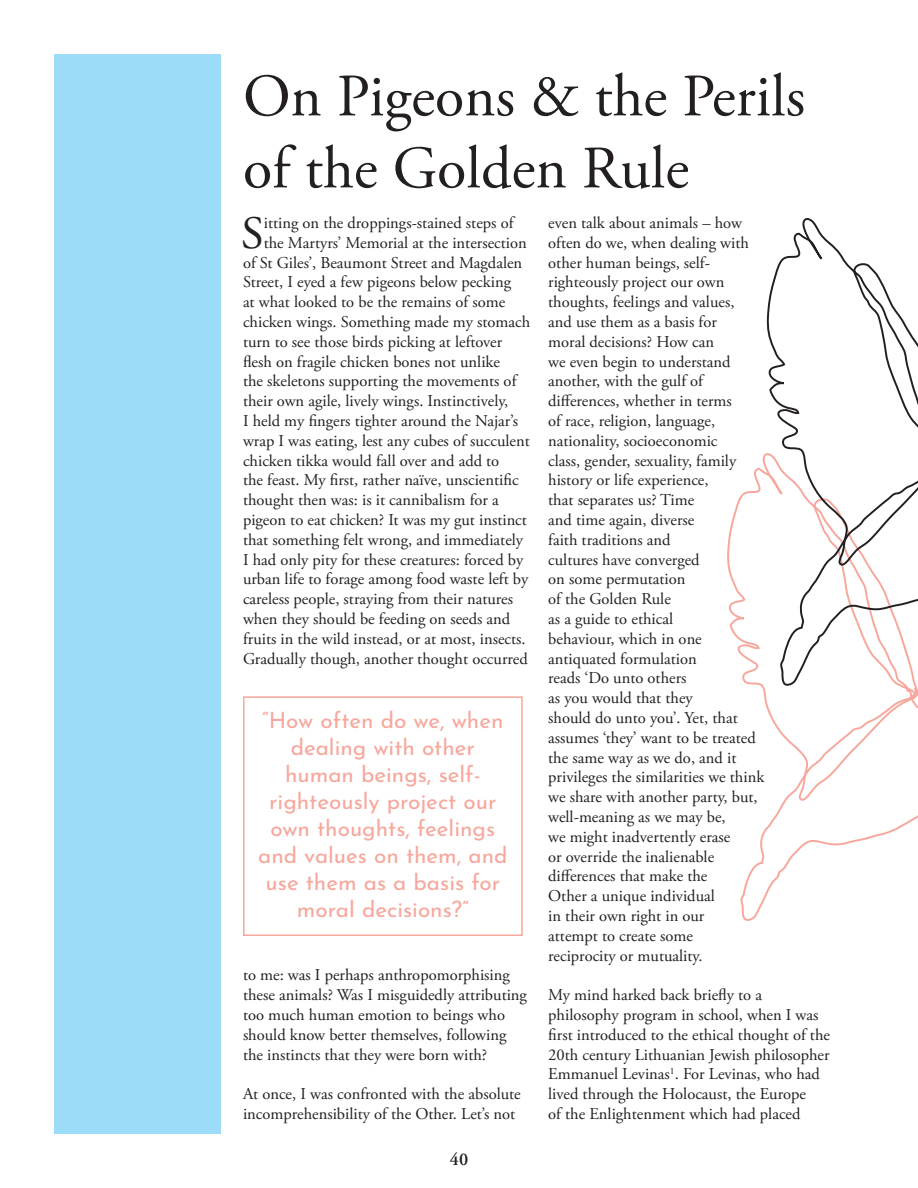
<style>
.page{position:relative;width:918px;height:1188px;background:#fff}
.page>*{position:absolute;margin:0;border:0;box-sizing:border-box;transform-origin:0 0}
.t1{font:60px/72px "Adobe Garamond Pro";color:#231f20}
.t2{font:46.35px "Adobe Garamond Pro";color:#231f20}
.t3{font:22.5px/27px "Josefin Sans";color:#f7a79c;text-align:center}
.t4{font:600 18px "Adobe Garamond Pro";color:#231f20}
.t5{font:16.5px/19.8px "Adobe Garamond Pro";color:#231f20}
</style>
<div class="page">
<div style="left:54px;top:54px;width:166px;height:1080px;background:#9cdcf8"></div>
<svg style="left:727px;top:453px;width:191px;height:468px"></svg>
<svg style="left:766px;top:218px;width:152px;height:473px"></svg>
<div style="left:243px;top:696px;width:280px;height:240px;border:2px solid #f7a79c"></div>
<div style="left:785px;top:873px;width:100px;height:63px;background:#fff"></div>
<h1 class="t1" style="left:243px;top:62px;width:564px">On Pigeons &amp; the Perils of the Golden Rule</h1>
<h2 class="t2" style="left:241px;top:205px;width:24px">S</h2>
<p class="t5" style="left:264px;top:213px;width:251px">itting on the droppings-stained steps of</p>
<p class="t5" style="left:264px;top:233px;width:265px">the Martyrs’ Memorial at the intersection</p>
<p class="t5" style="left:243px;top:253px;width:281px">of St Giles’, Beaumont Street and Magdalen</p>
<p class="t5" style="left:243px;top:273px;width:270px">Street, I eyed a few pigeons below pecking</p>
<p class="t5" style="left:243px;top:293px;width:264px">at what looked to be the remains of some</p>
<p class="t5" style="left:243px;top:312px;width:289px">chicken wings. Something made my stomach</p>
<p class="t5" style="left:243px;top:332px;width:261px">turn to see those birds picking at leftover</p>
<p class="t5" style="left:243px;top:352px;width:259px">flesh on fragile chicken bones not unlike</p>
<p class="t5" style="left:243px;top:372px;width:275px">the skeletons supporting the movements of</p>
<p class="t5" style="left:243px;top:392px;width:267px">their own agile, lively wings. Instinctively,</p>
<p class="t5" style="left:243px;top:411px;width:277px">I held my fingers tighter around the Najar’s</p>
<p class="t5" style="left:243px;top:431px;width:288px">wrap I was eating, lest any cubes of succulent</p>
<p class="t5" style="left:243px;top:451px;width:258px">chicken tikka would fall over and add to</p>
<p class="t5" style="left:243px;top:471px;width:277px">the feast. My first, rather naïve, unscientific</p>
<p class="t5" style="left:243px;top:491px;width:257px">thought then was: is it cannibalism for a</p>
<p class="t5" style="left:243px;top:510px;width:285px">pigeon to eat chicken? It was my gut instinct</p>
<p class="t5" style="left:243px;top:530px;width:282px">that something felt wrong, and immediately</p>
<p class="t5" style="left:243px;top:550px;width:282px">I had only pity for these creatures: forced by</p>
<p class="t5" style="left:243px;top:570px;width:287px">urban life to forage among food waste left by</p>
<p class="t5" style="left:243px;top:590px;width:272px">careless people, straying from their natures</p>
<p class="t5" style="left:243px;top:609px;width:269px">when they should be feeding on seeds and</p>
<p class="t5" style="left:243px;top:629px;width:284px">fruits in the wild instead, or at most, insects.</p>
<p class="t5" style="left:243px;top:649px;width:286px">Gradually though, another thought occurred</p>
<h3 class="t3" style="left:258px;top:704px;width:251px">“How often do we, when dealing with other human beings, self&shy;righteously project our own thoughts, feelings and values on them, and use them as a basis for moral decisions?”</h3>
<p class="t5" style="left:243px;top:966px;width:285px">to me: was I perhaps anthropomorphising these animals? Was I misguidedly attributing too much human emotion to beings who should know better themselves, following the instincts that they were born with?</p>
<p class="t5" style="left:243px;top:1085px;width:279px">At once, I was confronted with the absolute incomprehensibility of the Other. Let’s not</p>
<p class="t4" style="left:450px;top:1149px;width:20px">40</p>
<p class="t5" style="left:548px;top:213px;width:218px">even talk about animals – how often do we, when dealing with other human beings, self&shy;righteously project our own thoughts, feelings and values,<br>and use them as a basis for<br>moral decisions? How can<br>we even begin to understand another, with the gulf of differences, whether in terms<br>of race, religion, language, nationality, socioeconomic<br>class, gender, sexuality, family history or life experience,<br>that separates us? Time<br>and time again, diverse<br>faith traditions and<br>cultures have converged<br>on some permutation<br>of the Golden Rule<br>as a guide to ethical<br>behaviour, which in one antiquated formulation<br>reads ‘Do unto others<br>as you would that they<br>should do unto you’. Yet, that assumes ‘they’ want to be treated the same way as we do, and it privileges the similarities we think we share with another party, but, well-meaning as we may be,<br>we might inadvertently erase<br>or override the inalienable differences that make the<br>Other a unique individual<br>in their own right in our<br>attempt to create some reciprocity or mutuality.</p>
<p class="t5" style="left:548px;top:986px;width:283px">My mind harked back briefly to a philosophy program in school, when I was first introduced to the ethical thought of the 20th century Lithuanian Jewish philosopher Emmanuel Levinas<sup>1</sup>. For Levinas, who had lived through the Holocaust, the Europe<br>of the Enlightenment which had placed</p>
</div>
